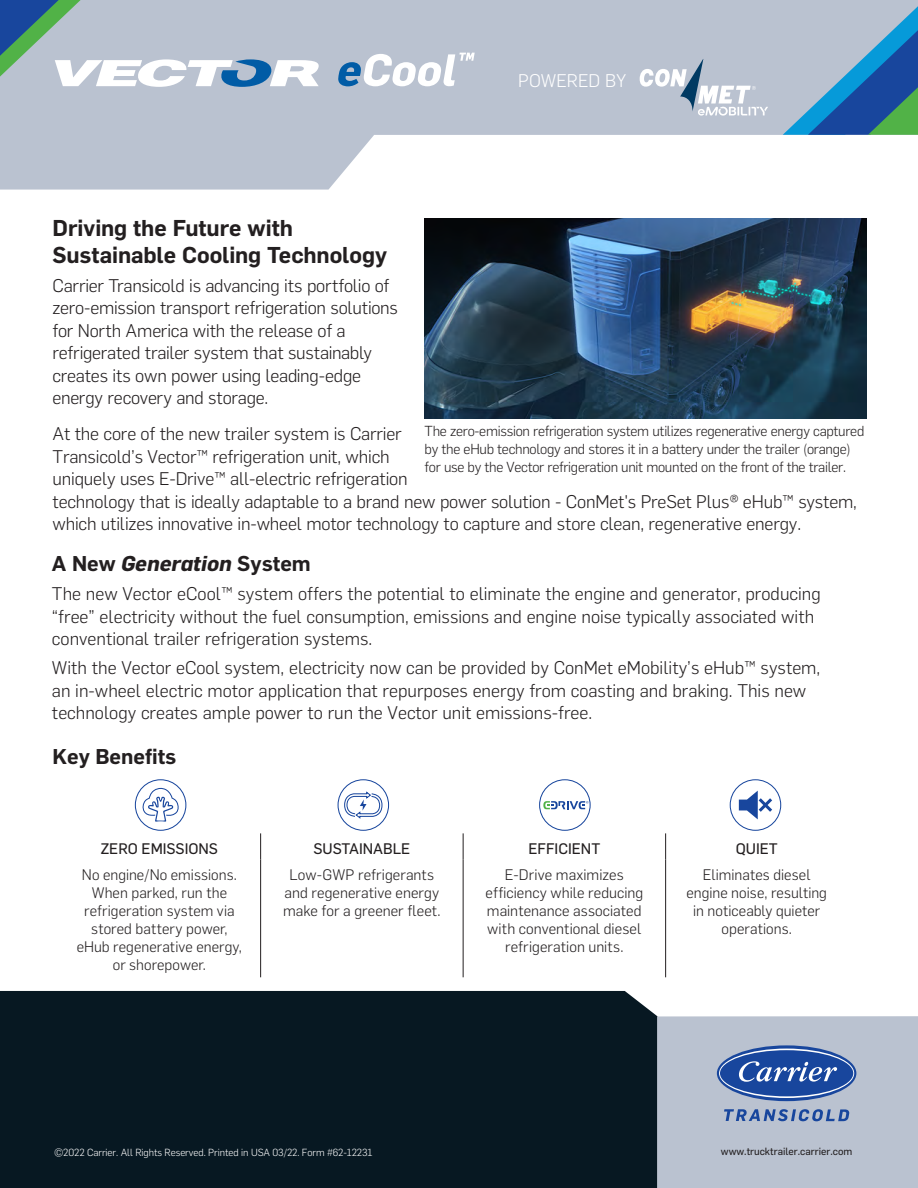
<style>
.page{position:relative;width:918px;height:1188px;background:#fff}
.page>*{position:absolute;margin:0;border:0;box-sizing:border-box;transform-origin:0 0}
.t1{font:600 22.5px/27px "Flama";color:#231f20}
.t2{font:600 21px "Flama";color:#231f20}
.t3{font:300 18px/22.5px "Flama";letter-spacing:-.01em;color:#231f20}
.t4{font:300 18px "Flama";color:#fff}
.t5{font:300 15px/18px "Flama";letter-spacing:.005em;color:#231f20;text-align:center}
.t6{font:15px "Flama Basic";color:#231f20}
.t7{font:300 14.25px/18px "Flama";letter-spacing:-.02em;color:#231f20}
.t8{font:300 10.2px "Flama";letter-spacing:-.01em;color:#fff}
.t9{font:10.2px "Flama Basic";color:#231f20}
.s1{font-weight:700;font-style:italic}
</style>
<div class="page">
<div style="left:0;top:991px;width:657px;height:197px;background:#071822"></div>
<div style="left:657px;top:1016px;width:261px;height:172px;background:#bac2d0"></div>
<svg style="left:717px;top:1045px;width:139px;height:56px"></svg>
<svg style="left:719px;top:1049px;width:135px;height:49px;background:#4e70b1"></svg>
<svg style="left:724px;top:1109px;width:125px;height:12px"></svg>
<svg style="left:0;top:0;width:918px;height:190px;fill:#bac2d0"></svg>
<svg style="left:783px;top:6px;width:135px;height:129px;background:#6999ba"></svg>
<svg style="left:0;top:0;width:320px;height:87px;background:#afbfca"></svg>
<svg style="left:338px;top:53px;width:137px;height:33px"></svg>
<svg style="left:640px;top:59px;width:128px;height:57px;background:#bdc6d3"></svg>
<img style="left:425px;top:219px;width:441px;height:199px">
<svg style="left:260px;top:833px;width:1px;height:27px"></svg>
<svg style="left:463px;top:833px;width:1px;height:27px"></svg>
<svg style="left:665px;top:833px;width:1px;height:27px"></svg>
<hr style="left:260px;top:860px;width:1px;height:117px;background:#231f20">
<hr style="left:463px;top:860px;width:1px;height:117px;background:#231f20">
<hr style="left:665px;top:860px;width:1px;height:117px;background:#231f20">
<div style="left:539px;top:779px;width:52px;height:52px;border:1px solid #18469d;border-radius:50%"></div>
<svg style="left:543px;top:801px;width:46px;height:8px"></svg>
<div style="left:730px;top:779px;width:51px;height:52px;border:1px solid #18469d;border-radius:50%"></div>
<svg style="left:739px;top:791px;width:33px;height:28px"></svg>
<div style="left:338px;top:779px;width:51px;height:52px;border:1px solid #18469d;border-radius:50%"></div>
<svg style="left:344px;top:791px;width:39px;height:28px"></svg>
<div style="left:135px;top:779px;width:51px;height:52px;border:1px solid #18469d;border-radius:50%"></div>
<svg style="left:141px;top:787px;width:39px;height:35px"></svg>
<p class="t4" style="left:518px;top:68px;width:110px">POWERED BY</p>
<p class="t1" style="left:52px;top:213px;width:336px">Driving the Future with<br>Sustainable Cooling Technology</p>
<p class="t3" style="left:52px;top:273px;width:347px">Carrier Transicold is advancing its portfolio of zero-emission transport refrigeration solutions for North America with the release of a refrigerated trailer system that sustainably creates its own power using leading-edge energy recovery and storage.</p>
<p class="t3" style="left:52px;top:422px;width:806px">At the core of the new trailer system is Carrier<br>Transicold’s Vector™ refrigeration unit, which<br>uniquely uses E-Drive™ all-electric refrigeration<br>technology that is ideally adaptable to a brand new power solution - ConMet's PreSet Plus® eHub™ system, which utilizes innovative in-wheel motor technology to capture and store clean, regenerative energy.</p>
<p class="t7" style="left:425px;top:422px;width:441px">The zero-emission refrigeration system utilizes regenerative energy captured by the eHub technology and stores it in a battery under the trailer (orange) for use by the Vector refrigeration unit mounted on the front of the trailer.</p>
<p class="t2" style="left:52px;top:548px;width:260px">A New <span class="s1">Generation</span> System</p>
<p class="t3" style="left:52px;top:581px;width:770px">The new Vector eCool™ system offers the potential to eliminate the engine and generator, producing “free” electricity without the fuel consumption, emissions and engine noise typically associated with conventional trailer refrigeration systems.</p>
<p class="t3" style="left:52px;top:656px;width:770px">With the Vector eCool system, electricity now can be provided by ConMet eMobility’s eHub™ system, an in-wheel electric motor application that repurposes energy from coasting and braking. This new technology creates ample power to run the Vector unit emissions-free.</p>
<p class="t2" style="left:53px;top:741px;width:125px">Key Benefits</p>
<p class="t6" style="left:101px;top:838px;width:119px">ZERO EMISSIONS</p>
<p class="t6" style="left:313px;top:838px;width:98px">SUSTAINABLE</p>
<p class="t6" style="left:529px;top:838px;width:73px">EFFICIENT</p>
<p class="t6" style="left:736px;top:838px;width:44px">QUIET</p>
<p class="t5" style="left:77px;top:865px;width:167px">No engine/No emissions.<br>When parked, run the refrigeration system via stored battery power, eHub regenerative energy, or shorepower.</p>
<p class="t5" style="left:283px;top:865px;width:159px">Low-GWP refrigerants and regenerative energy make for a greener fleet.</p>
<p class="t5" style="left:486px;top:865px;width:159px">E-Drive maximizes efficiency while reducing maintenance associated with conventional diesel refrigeration units.</p>
<p class="t5" style="left:686px;top:865px;width:142px">Eliminates diesel engine noise, resulting in noticeably quieter operations.</p>
<p class="t8" style="left:54px;top:1145px;width:320px">©2022 Carrier. All Rights Reserved. Printed in USA 03/22. Form #62-12231</p>
<p class="t9" style="left:721px;top:1145px;width:133px">www.trucktrailer.carrier.com</p>
</div>
